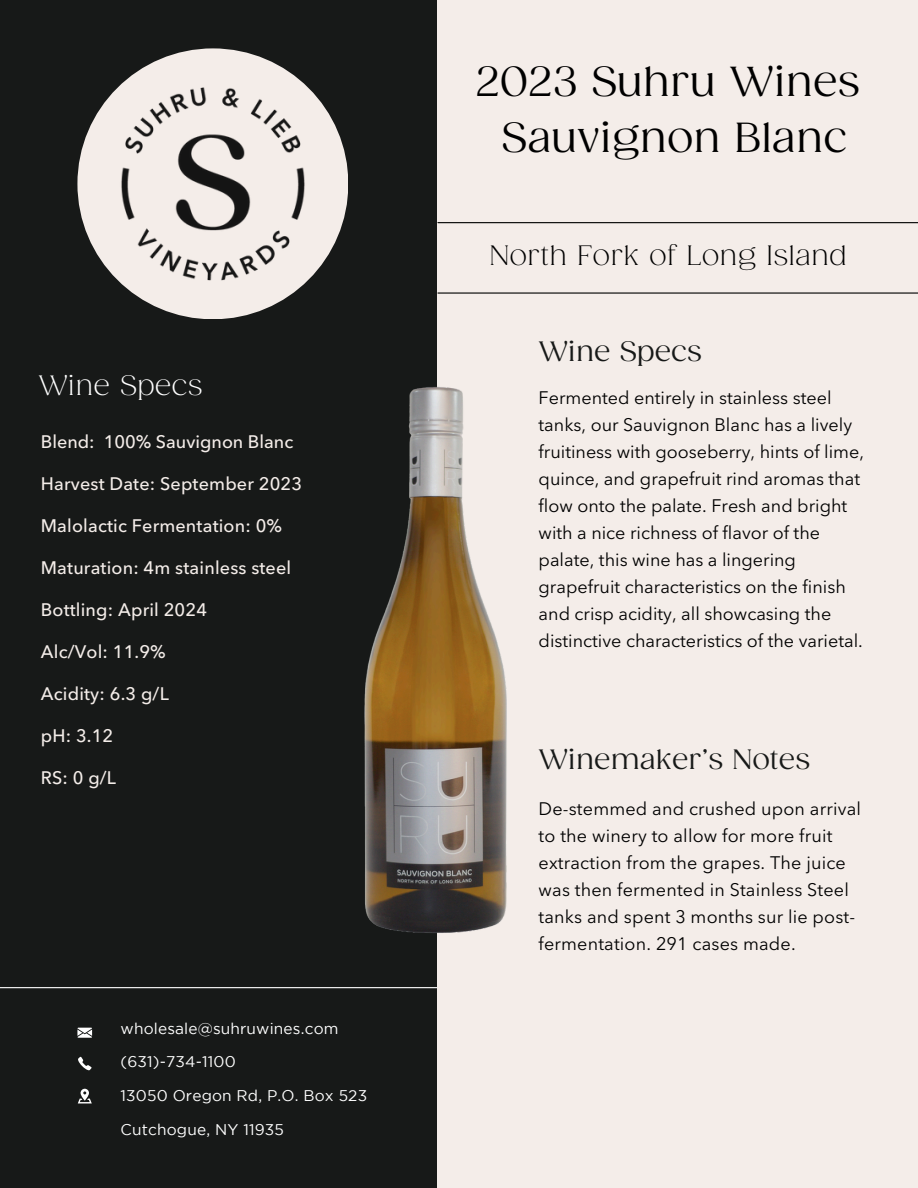
<style>
.page{position:relative;width:918px;height:1188px;background:#171918}
.page>*{position:absolute;margin:0;border:0;box-sizing:border-box;transform-origin:0 0}
.t1{font:40.5px/56.2px "Gazpacho";color:#000;text-align:center}
.t2{font:27px "Gazpacho";color:#171918}
.t3{font:300 27px "Gazpacho";color:#000}
.t4{font:300 27px "Gazpacho";color:#fff}
.t5{font:18px/27px "Avenir Next LT Pro";color:#000}
.t6{font:500 18px "Avenir Next LT Pro";letter-spacing:.01em;color:#f4ede9}
.t7{font:15.45px/33.8px "Gotham";letter-spacing:.01em;color:#fff}
</style>
<div class="page">
<div style="left:437px;top:0;width:481px;height:1188px;background:#f4ede9"></div>
<hr style="left:438px;top:292px;width:480px;height:2px;background:#000">
<hr style="left:438px;top:222px;width:480px;height:1px;background:#000">
<img style="left:364px;top:387px;width:143px;height:546px">
<img style="left:77px;top:48px;width:332px;height:347px">
<svg style="left:77px;top:1028px;width:15px;height:10px"></svg>
<svg style="left:78px;top:1057px;width:13px;height:13px"></svg>
<svg style="left:78px;top:1089px;width:14px;height:14px"></svg>
<hr style="left:0;top:987px;width:437px;height:1px;background:#fff">
<h3 class="t4" style="left:38px;top:371px;width:166px">Wine Specs</h3>
<h4 class="t6" style="left:41px;top:434px;width:254px">Blend: 100% Sauvignon Blanc</h4>
<h2 class="t6" style="left:41px;top:476px;width:263px">Harvest Date: September 2023</h2>
<h4 class="t6" style="left:41px;top:518px;width:243px">Malolactic Fermentation: 0%</h4>
<p class="t6" style="left:41px;top:560px;width:252px">Maturation: 4m stainless steel</p>
<h2 class="t6" style="left:41px;top:602px;width:168px">Bottling: April 2024</h2>
<h3 class="t6" style="left:41px;top:644px;width:127px">Alc/Vol: 11.9%</h3>
<h3 class="t6" style="left:41px;top:686px;width:129px">Acidity: 6.3 g/L</h3>
<h3 class="t6" style="left:41px;top:728px;width:74px">pH: 3.12</h3>
<h3 class="t6" style="left:41px;top:770px;width:77px">RS: 0 g/L</h3>
<p class="t7" style="left:121px;top:1012px;width:219px">wholesale@suhruwines.com</p>
<p class="t7" style="left:121px;top:1046px;width:117px">(631)-734-1100</p>
<p class="t7" style="left:121px;top:1080px;width:248px">13050 Oregon Rd, P.O. Box 523<br>Cutchogue, NY 11935</p>
<h2 class="t1" style="left:475px;top:55px;width:387px">2023 Suhru Wines<br>Sauvignon Blanc</h2>
<h2 class="t3" style="left:489px;top:241px;width:359px">North Fork of Long Island</h2>
<h3 class="t2" style="left:539px;top:337px;width:165px">Wine Specs</h3>
<h3 class="t5" style="left:539px;top:386px;width:327px">Fermented entirely in stainless steel tanks, our Sauvignon Blanc has a lively fruitiness with gooseberry, hints of lime, quince, and grapefruit rind aromas that flow onto the palate. Fresh and bright with a nice richness of flavor of the palate, this wine has a lingering grapefruit characteristics on the finish and crisp acidity, all showcasing the distinctive characteristics of the varietal.</h3>
<h3 class="t2" style="left:539px;top:744px;width:273px">Winemaker’s Notes</h3>
<h3 class="t5" style="left:539px;top:797px;width:324px">De-stemmed and crushed upon arrival to the winery to allow for more fruit extraction from the grapes. The juice was then fermented in Stainless Steel tanks and spent 3 months sur lie post&shy;fermentation. 291 cases made.</h3>
</div>
